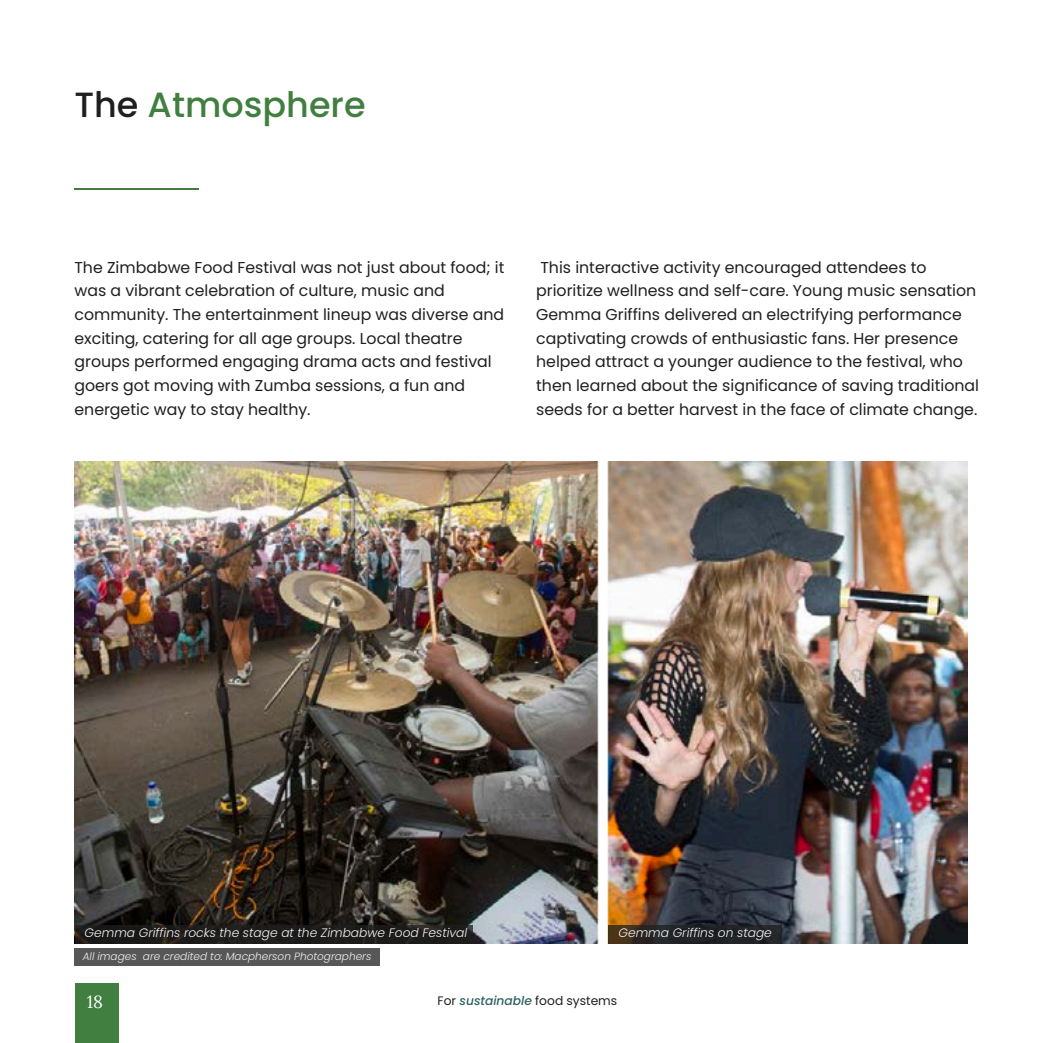
<style>
.page{position:relative;width:1043px;height:1043px;background:#fff}
.page>*{position:absolute;margin:0;border:0;box-sizing:border-box;transform-origin:0 0}
.t1{font:500 35px "Poppins";color:#417f41}
.t2{font:17.5px "Lora";color:#fff}
.t3{font:15.75px/23.6px "Poppins";color:#1f1f1f}
.t4{font:italic 300 12.25px "Poppins";color:#f1f2f2}
.t5{font:12.25px "Poppins";color:#1f1f1f}
.t6{font:italic 300 10.5px "Poppins";color:#f1f2f2}
.s1{color:#1f1f1f}
.s2{font-weight:500;font-style:italic;color:#306160}
</style>
<div class="page">
<div style="left:75px;top:982px;width:44px;height:60px;background:#417f41"></div>
<img style="left:74px;top:461px;width:893px;height:482px">
<hr style="left:74px;top:188px;width:124px;height:2px;background:#417f41">
<div style="left:75px;top:924px;width:397px;height:19px;background:#1f1f1f"></div>
<svg style="left:608px;top:924px;width:173px;height:19px;background:#292624"></svg>
<div style="left:74px;top:948px;width:306px;height:17px;background:#575757"></div>
<h3 class="t1" style="left:74px;top:80px;width:292px"><span class="s1">The</span> Atmosphere</h3>
<p class="t3" style="left:74px;top:255px;width:431px">The Zimbabwe Food Festival was not just about food; it was a vibrant celebration of culture, music and community. The entertainment lineup was diverse and exciting, catering for all age groups. Local theatre groups performed engaging drama acts and festival goers got moving with Zumba sessions, a fun and energetic way to stay healthy.</p>
<p class="t3" style="left:536px;top:255px;width:444px">This interactive activity encouraged attendees to prioritize wellness and self-care. Young music sensation Gemma Griffins delivered an electrifying performance captivating crowds of enthusiastic fans. Her presence helped attract a younger audience to the festival, who then learned about the significance of saving traditional seeds for a better harvest in the face of climate change.</p>
<h2 class="t4" style="left:85px;top:923px;width:384px">Gemma Griffins rocks the stage at the Zimbabwe Food Festival</h2>
<h3 class="t6" style="left:83px;top:948px;width:290px">All images are credited to: Macpherson Photographers</h3>
<h3 class="t4" style="left:618px;top:923px;width:155px">Gemma Griffins on stage</h3>
<h2 class="t2" style="left:87px;top:990px;width:18px">18</h2>
<p class="t5" style="left:437px;top:991px;width:181px">For <span class="s2">sustainable</span> food systems</p>
</div>
